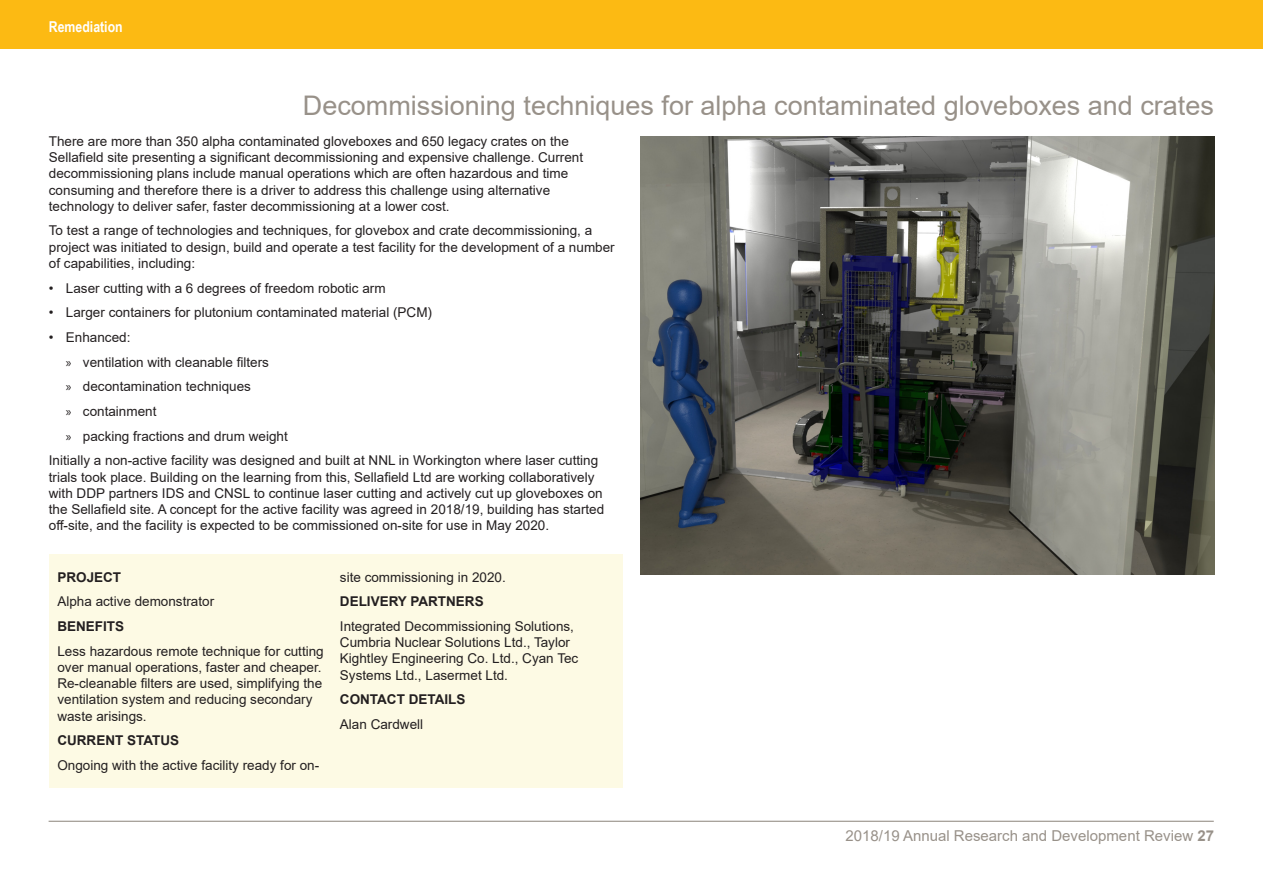
<style>
.page{position:relative;width:1263px;height:893px;background:#fff}
.page>*{position:absolute;margin:0;border:0;box-sizing:border-box;transform-origin:0 0}
.t1{font:27px "Arial";color:#989189}
.t2{font:15px "Arial";color:#989189}
.t3{font:700 15px "Arial Narrow";color:#fff}
.t4{font:13.5px/16.2px "Arial";color:#231f20}
.t5{font:700 13.5px "Arial";color:#231f20}
.s1{font-family:"Myriad Pro"}
.s2{font-weight:700}
</style>
<div class="page">
<hr style="left:49px;top:821px;width:1165px;height:1px;background:#989189">
<div style="left:0;top:0;width:1263px;height:49px;background:#fcba13"></div>
<img style="left:640px;top:136px;width:574px;height:439px">
<div style="left:49px;top:554px;width:573px;height:234px;background:#fdfae4"></div>
<p class="t3" style="left:49px;top:16px;width:75px">Remediation</p>
<p class="t1" style="left:303px;top:87px;width:912px">Decommissioning techniques for alpha contaminated gloveboxes and crates</p>
<p class="t4" style="left:49px;top:133px;width:536px">There are more than 350 alpha contaminated gloveboxes and 650 legacy crates on the Sellafield site presenting a significant decommissioning and expensive challenge. Current decommissioning plans include manual operations which are often hazardous and time consuming and therefore there is a driver to address this challenge using alternative technology to deliver safer, faster decommissioning at a lower cost.</p>
<p class="t4" style="left:49px;top:222px;width:567px">To test a range of technologies and techniques, for glovebox and crate decommissioning, a project was initiated to design, build and operate a test facility for the development of a number of capabilities, including:</p>
<p class="t4" style="left:49px;top:280px;width:338px">• Laser cutting with a 6 degrees of freedom robotic arm</p>
<p class="t4" style="left:49px;top:304px;width:385px">• Larger containers for plutonium contaminated material (PCM)</p>
<p class="t4" style="left:49px;top:329px;width:83px">• Enhanced:</p>
<p class="t4" style="left:66px;top:354px;width:205px"><span class="s1">»</span> ventilation with cleanable filters</p>
<p class="t4" style="left:66px;top:378px;width:187px"><span class="s1">»</span> decontamination techniques</p>
<p class="t4" style="left:66px;top:403px;width:92px"><span class="s1">»</span> containment</p>
<p class="t4" style="left:66px;top:428px;width:223px"><span class="s1">»</span> packing fractions and drum weight</p>
<p class="t4" style="left:49px;top:453px;width:557px">Initially a non-active facility was designed and built at NNL in Workington where laser cutting trials took place. Building on the learning from this, Sellafield Ltd are working collaboratively with DDP partners IDS and CNSL to continue laser cutting and actively cut up gloveboxes on the Sellafield site. A concept for the active facility was agreed in 2018/19, building has started off-site, and the facility is expected to be commissioned on-site for use in May 2020.</p>
<p class="t5" style="left:57px;top:567px;width:65px">PROJECT</p>
<p class="t4" style="left:57px;top:593px;width:158px">Alpha active demonstrator</p>
<p class="t5" style="left:57px;top:617px;width:68px">BENEFITS</p>
<p class="t4" style="left:57px;top:643px;width:268px">Less hazardous remote technique for cutting over manual operations, faster and cheaper.<br>Re-cleanable filters are used, simplifying the ventilation system and reducing secondary waste arisings.</p>
<p class="t5" style="left:57px;top:731px;width:123px">CURRENT STATUS</p>
<p class="t4" style="left:57px;top:757px;width:263px">Ongoing with the active facility ready for on-</p>
<p class="t4" style="left:340px;top:569px;width:167px">site commissioning in 2020.</p>
<p class="t5" style="left:340px;top:592px;width:145px">DELIVERY PARTNERS</p>
<p class="t4" style="left:340px;top:618px;width:240px">Integrated Decommissioning Solutions, Cumbria Nuclear Solutions Ltd., Taylor Kightley Engineering Co. Ltd., Cyan Tec Systems Ltd., Lasermet Ltd.</p>
<p class="t5" style="left:340px;top:690px;width:127px">CONTACT DETAILS</p>
<p class="t4" style="left:340px;top:716px;width:85px">Alan Cardwell</p>
<p class="t2" style="left:845px;top:825px;width:370px">2018/19 Annual Research and Development Review <span class="s2">27</span></p>
</div>
